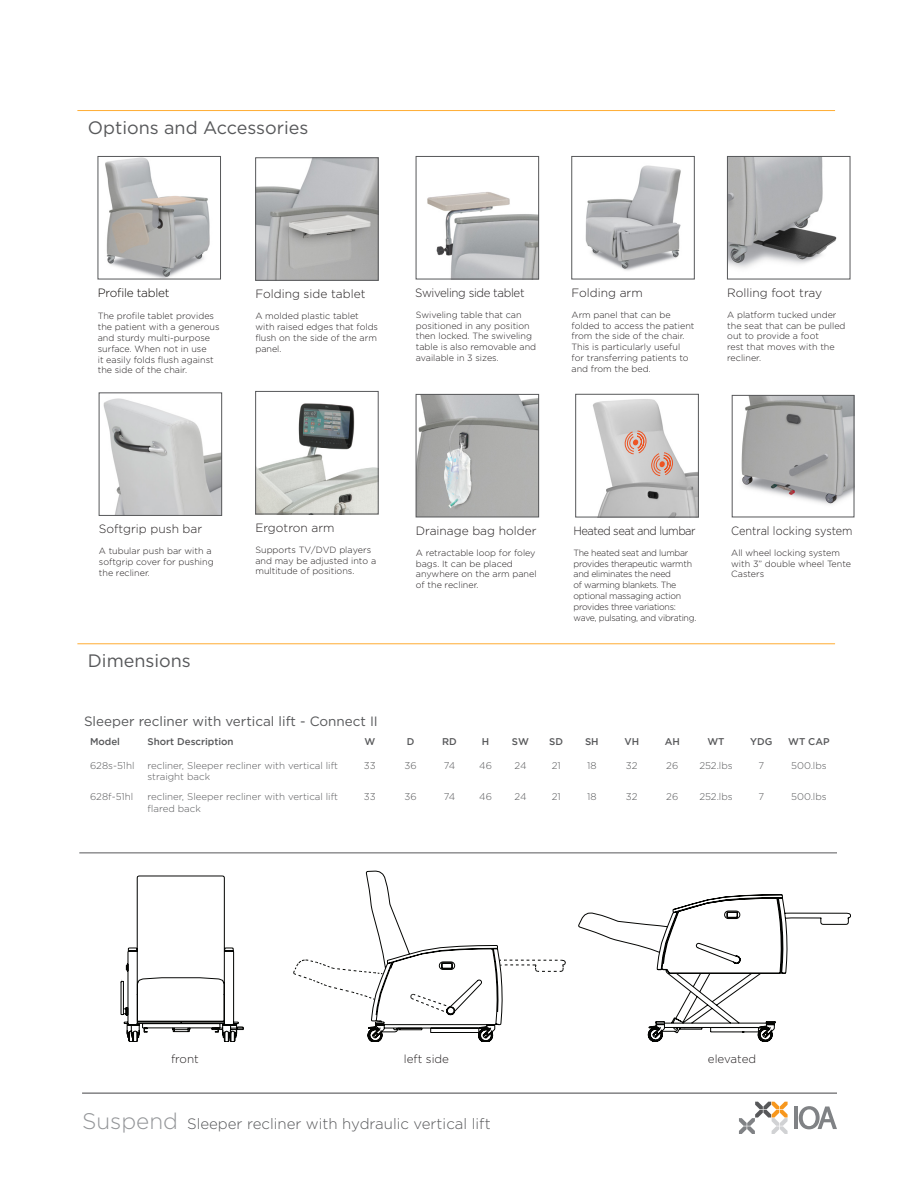
<style>
.page{position:relative;width:918px;height:1188px;background:#fff}
.page>*{position:absolute;margin:0;border:0;box-sizing:border-box;transform-origin:0 0}
.t1{font:18px "Gotham";color:#57585a}
.t2{font:300 15px "Gotham";color:#57585a}
.t3{font:13.5px "Gotham";color:#57585a}
.t4{font:300 12px "Gotham";color:#231f20}
.t5{font:300 12px "Gotham";color:#231f20;scale:.91 1}
.t6{font:300 12px "Gotham";letter-spacing:-.03em;color:#231f20;scale:.96 1}
.t7{font:300 12px "Gotham";letter-spacing:-.04em;color:#231f20;scale:.93 1}
.t8{font:300 12px "Gotham";letter-spacing:-.02em;color:#0c0806}
.t9{font:300 11.7px "Gotham";color:#231f20}
.t10{font:300 9.75px/11.7px "Gotham";color:#57585a}
.t11{font:500 9.75px "Gotham";color:#57585a}
.t12{font:300 9px/10.8px "Gotham";color:#231f20}
.t13{font:300 9px/10.8px "Gotham";letter-spacing:-.03em;color:#231f20}
.s1{font-size:22.5px;color:#939598}
</style>
<div class="page">
<hr style="left:82px;top:1093px;width:755px;height:1px;background:#57585a">
<svg style="left:739px;top:1102px;width:49px;height:32px"></svg>
<hr style="left:794px;top:1107px;width:4px;height:22px;background:#808285">
<svg style="left:799px;top:1106px;width:38px;height:23px"></svg>
<svg style="left:121px;top:876px;width:123px;height:166px"></svg>
<svg style="left:293px;top:871px;width:273px;height:171px"></svg>
<svg style="left:578px;top:894px;width:272px;height:148px"></svg>
<img style="left:741px;top:397px;width:111px;height:108px">
<div style="left:732px;top:395px;width:122px;height:122px;border:1px solid #57585a"></div>
<img style="left:729px;top:158px;width:108px;height:110px">
<div style="left:727px;top:156px;width:123px;height:123px;border:1px solid #57585a"></div>
<img style="left:427px;top:192px;width:110px;height:85px">
<div style="left:416px;top:156px;width:123px;height:123px;border:1px solid #57585a"></div>
<img style="left:585px;top:165px;width:96px;height:106px">
<div style="left:572px;top:156px;width:123px;height:123px;border:1px solid #57585a"></div>
<img style="left:105px;top:158px;width:105px;height:119px">
<div style="left:98px;top:156px;width:123px;height:123px;border:1px solid #57585a"></div>
<img style="left:257px;top:160px;width:119px;height:119px">
<div style="left:255px;top:158px;width:123px;height:123px;border:1px solid #57585a"></div>
<img style="left:418px;top:396px;width:119px;height:119px">
<div style="left:416px;top:394px;width:123px;height:123px;border:1px solid #57585a"></div>
<img style="left:103px;top:398px;width:117px;height:116px">
<div style="left:99px;top:393px;width:123px;height:123px;border:1px solid #57585a"></div>
<img style="left:593px;top:399px;width:104px;height:116px">
<div style="left:576px;top:394px;width:123px;height:123px;border:1px solid #57585a"></div>
<svg style="left:625px;top:430px;width:48px;height:46px;background:#d5bcb4"></svg>
<img style="left:257px;top:403px;width:119px;height:109px">
<div style="left:255px;top:391px;width:123px;height:123px;border:1px solid #57585a"></div>
<hr style="left:77px;top:643px;width:758px;height:1px;background:#ffad33">
<hr style="left:77px;top:110px;width:758px;height:1px;background:#ffad33">
<hr style="left:79px;top:853px;width:758px;height:1px;background:#57585a">
<p class="t1" style="left:88px;top:116px;width:222px">Options and Accessories</p>
<p class="t8" style="left:98px;top:285px;width:73px">Profile tablet</p>
<p class="t12" style="left:98px;top:311px;width:123px">The profile tablet provides the patient with a generous and sturdy multi-purpose surface. When not in use<br>it easily folds flush against the side of the chair.</p>
<p class="t4" style="left:255px;top:287px;width:112px">Folding side tablet</p>
<p class="t12" style="left:255px;top:310px;width:124px">A molded plastic tablet with raised edges that folds flush on the side of the arm panel.</p>
<p class="t6" style="left:415px;top:285px;width:116px">Swiveling side tablet</p>
<p class="t12" style="left:416px;top:309px;width:122px">Swiveling table that can positioned in any position then locked. The swiveling table is also removable and available in 3 sizes.</p>
<p class="t4" style="left:572px;top:285px;width:73px">Folding arm</p>
<p class="t12" style="left:572px;top:309px;width:124px">Arm panel that can be folded to access the patient from the side of the chair.<br>This is particularly useful for transferring patients to and from the bed.</p>
<p class="t4" style="left:727px;top:285px;width:97px">Rolling foot tray</p>
<p class="t12" style="left:727px;top:309px;width:120px">A platform tucked under the seat that can be pulled out to provide a foot<br>rest that moves with the recliner.</p>
<p class="t4" style="left:99px;top:522px;width:105px">Softgrip push bar</p>
<p class="t12" style="left:99px;top:545px;width:116px">A tubular push bar with a softgrip cover for pushing the recliner.</p>
<p class="t1" style="left:88px;top:649px;width:105px">Dimensions</p>
<p class="t4" style="left:255px;top:520px;width:81px">Ergotron arm</p>
<p class="t12" style="left:255px;top:544px;width:122px">Supports TV/DVD players and may be adjusted into a multitude of positions.</p>
<p class="t4" style="left:416px;top:523px;width:122px">Drainage bag holder</p>
<p class="t12" style="left:416px;top:547px;width:122px">A retractable loop for foley bags. It can be placed anywhere on the arm panel of the recliner.</p>
<p class="t7" style="left:574px;top:523px;width:133px">Heated seat and lumbar</p>
<p class="t13" style="left:574px;top:547px;width:124px">The heated seat and lumbar provides therapeutic warmth and eliminates the need<br>of warming blankets. The optional massaging action provides three variations: wave, pulsating, and vibrating.</p>
<p class="t5" style="left:731px;top:523px;width:135px">Central locking system</p>
<p class="t12" style="left:731px;top:547px;width:121px">All wheel locking system with 3” double wheel Tente<br>Casters</p>
<p class="t3" style="left:84px;top:713px;width:295px">Sleeper recliner with vertical lift - Connect II</p>
<p class="t11" style="left:90px;top:736px;width:32px">Model</p>
<p class="t11" style="left:148px;top:736px;width:88px">Short Description</p>
<p class="t11" style="left:364px;top:736px;width:12px">W</p>
<p class="t11" style="left:407px;top:736px;width:9px">D</p>
<p class="t11" style="left:442px;top:736px;width:16px">RD</p>
<p class="t11" style="left:482px;top:736px;width:9px">H</p>
<p class="t11" style="left:512px;top:736px;width:19px">SW</p>
<p class="t11" style="left:549px;top:736px;width:15px">SD</p>
<p class="t11" style="left:585px;top:736px;width:15px">SH</p>
<p class="t11" style="left:624px;top:736px;width:16px">VH</p>
<p class="t11" style="left:665px;top:736px;width:17px">AH</p>
<p class="t11" style="left:707px;top:736px;width:19px">WT</p>
<p class="t11" style="left:750px;top:736px;width:24px">YDG</p>
<p class="t11" style="left:788px;top:736px;width:43px">WT CAP</p>
<p class="t10" style="left:90px;top:759px;width:46px">628s-51hl</p>
<p class="t10" style="left:148px;top:759px;width:192px">recliner, Sleeper recliner with vertical lift straight back</p>
<p class="t10" style="left:364px;top:759px;width:13px">33</p>
<p class="t10" style="left:405px;top:759px;width:14px">36</p>
<p class="t10" style="left:444px;top:759px;width:13px">74</p>
<p class="t10" style="left:479px;top:759px;width:14px">46</p>
<p class="t10" style="left:515px;top:759px;width:13px">24</p>
<p class="t10" style="left:552px;top:759px;width:11px">21</p>
<p class="t10" style="left:587px;top:759px;width:11px">18</p>
<p class="t10" style="left:626px;top:759px;width:13px">32</p>
<p class="t10" style="left:666px;top:759px;width:14px">26</p>
<p class="t10" style="left:699px;top:759px;width:35px">252.lbs</p>
<p class="t10" style="left:759px;top:759px;width:7px">7</p>
<p class="t10" style="left:791px;top:759px;width:37px">500.lbs</p>
<p class="t10" style="left:90px;top:790px;width:45px">628f-51hl</p>
<p class="t10" style="left:148px;top:790px;width:192px">recliner, Sleeper recliner with vertical lift flared back</p>
<p class="t10" style="left:364px;top:790px;width:13px">33</p>
<p class="t10" style="left:405px;top:790px;width:14px">36</p>
<p class="t10" style="left:444px;top:790px;width:13px">74</p>
<p class="t10" style="left:479px;top:790px;width:14px">46</p>
<p class="t10" style="left:515px;top:790px;width:13px">24</p>
<p class="t10" style="left:552px;top:790px;width:11px">21</p>
<p class="t10" style="left:587px;top:790px;width:11px">18</p>
<p class="t10" style="left:626px;top:790px;width:13px">32</p>
<p class="t10" style="left:666px;top:790px;width:14px">26</p>
<p class="t10" style="left:699px;top:790px;width:35px">252.lbs</p>
<p class="t10" style="left:759px;top:790px;width:7px">7</p>
<p class="t10" style="left:791px;top:790px;width:37px">500.lbs</p>
<p class="t9" style="left:171px;top:1051px;width:29px">front</p>
<p class="t9" style="left:404px;top:1051px;width:47px">left side</p>
<p class="t9" style="left:708px;top:1051px;width:50px">elevated</p>
<h2 class="t2" style="left:82px;top:1114px;width:410px"><span class="s1">Suspend</span> Sleeper recliner with hydraulic vertical lift</h2>
</div>
